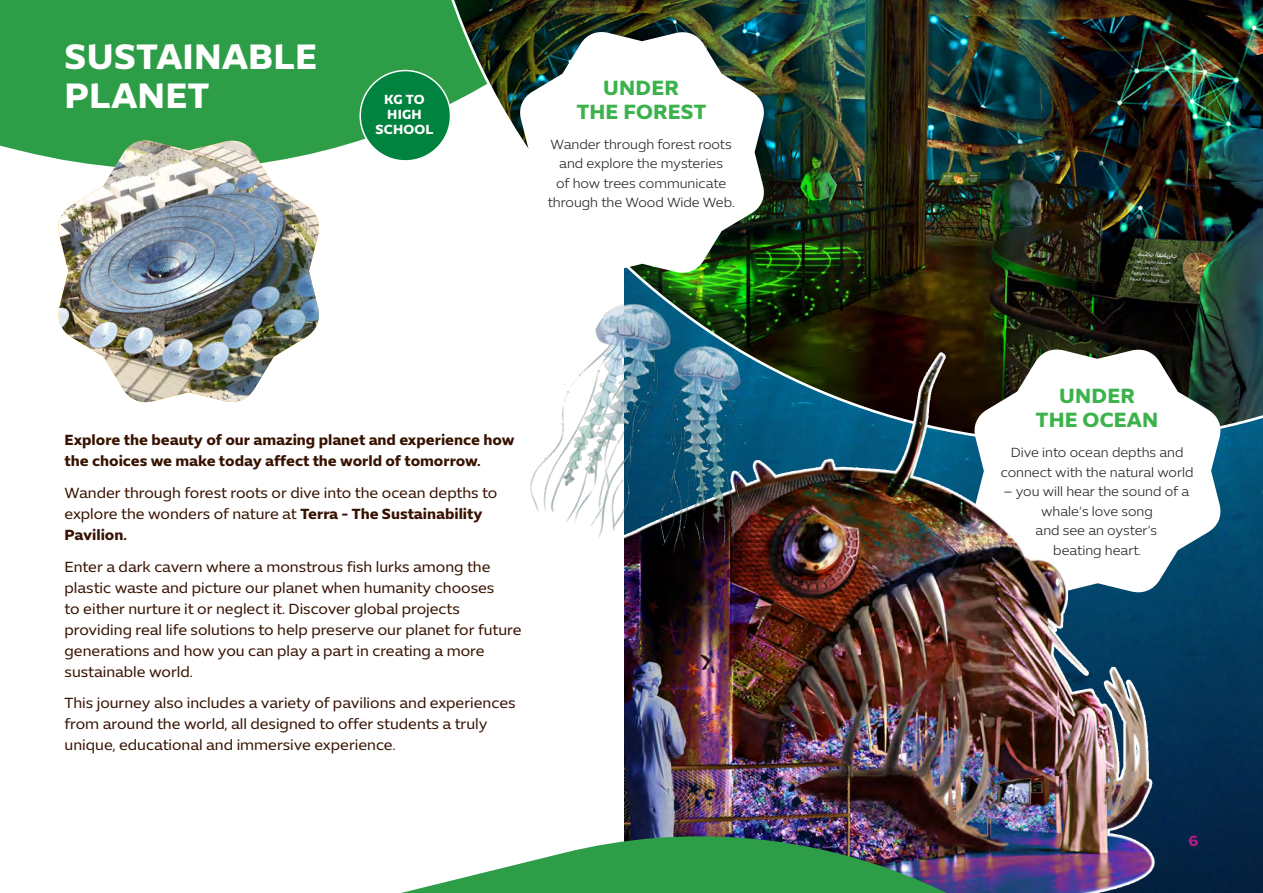
<style>
.page{position:relative;width:1263px;height:893px;background:#fff}
.page>*{position:absolute;margin:0;border:0;box-sizing:border-box;transform-origin:0 0}
.Headline{font:700 36px/39px "Expo Sans Std";letter-spacing:.01em;color:#fff}
.Headline-2{font:700 21px/24px "Expo Sans Std";letter-spacing:.01em;color:#3bb24b;text-align:center}
.t1{font:15px/21px "Expo Sans Std";color:#371200}
.t2{font:700 15px/21px "Expo Sans Std";color:#371200}
.t3{font:700 15px "Expo Sans Std";color:#b11c89}
.Headline_-_Secondary{font:300 13.5px/19.5px "Expo Sans Std";color:#231f20;text-align:center}
.Headline_-_Secondary-2{font:700 13.5px/15px "Expo Sans Std";letter-spacing:.01em;color:#fff;text-align:center}
.s1{font-weight:700}
</style>
<div class="page">
<div style="left:0;top:0;width:415px;height:159px;background:#2d9e47"></div>
<img style="left:1162px;top:444px;width:101px;height:349px">
<img style="left:415px;top:0;width:848px;height:444px">
<svg style="left:1162px;top:349px;width:59px;height:245px"></svg>
<svg style="left:518px;top:31px;width:246px;height:244px"></svg>
<img style="left:624px;top:348px;width:538px;height:445px">
<img style="left:497px;top:289px;width:227px;height:248px">
<img style="left:624px;top:340px;width:152px;height:228px">
<img style="left:401px;top:793px;width:862px;height:100px">
<img style="left:57px;top:140px;width:262px;height:263px">
<div style="left:360px;top:71px;width:90px;height:90px;background:#00833e;border-radius:50%"></div>
<div style="left:359px;top:70px;width:92px;height:92px;border:2px solid #fff;border-radius:50%"></div>
<p class="Headline" style="left:65px;top:36px;width:254px">SUSTAINABLE<br>PLANET</p>
<p class="Headline_-_Secondary-2" style="left:376px;top:92px;width:59px">KG TO<br>HIGH<br>SCHOOL</p>
<p class="Headline-2" style="left:577px;top:75px;width:131px">UNDER<br>THE FOREST</p>
<p class="Headline_-_Secondary" style="left:548px;top:134px;width:188px">Wander through forest roots and explore the mysteries<br>of how trees communicate through the Wood Wide Web.</p>
<p class="t2" style="left:65px;top:429px;width:451px">Explore the beauty of our amazing planet and experience how the choices we make today affect the world of tomorrow.</p>
<p class="t1" style="left:65px;top:482px;width:434px">Wander through forest roots or dive into the ocean depths to explore the wonders of nature at <span class="s1">Terra - The Sustainability<br>Pavilion.</span></p>
<p class="t1" style="left:65px;top:556px;width:458px">Enter a dark cavern where a monstrous fish lurks among the plastic waste and picture our planet when humanity chooses<br>to either nurture it or neglect it. Discover global projects providing real life solutions to help preserve our planet for future generations and how you can play a part in creating a more sustainable world.</p>
<p class="t1" style="left:65px;top:693px;width:452px">This journey also includes a variety of pavilions and experiences from around the world, all designed to offer students a truly unique, educational and immersive experience.</p>
<p class="Headline-2" style="left:1036px;top:383px;width:124px">UNDER<br>THE OCEAN</p>
<p class="Headline_-_Secondary" style="left:1001px;top:443px;width:194px">Dive into ocean depths and connect with the natural world</p>
<p class="Headline_-_Secondary" style="left:1003px;top:482px;width:187px">– you will hear the sound of a whale’s love song<br>and see an oyster’s<br>beating heart.</p>
<p class="t3" style="left:1188px;top:831px;width:12px">6</p>
</div>
